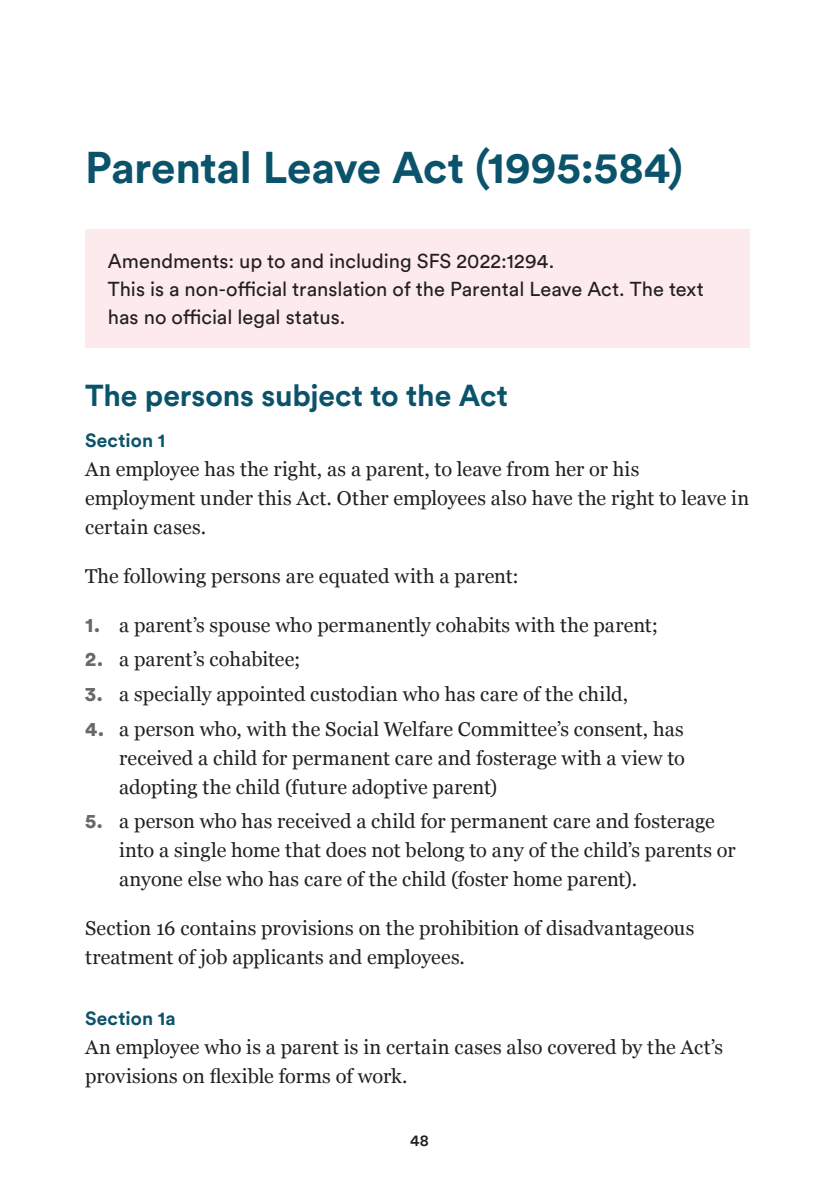
<style>
.page{position:relative;width:840px;height:1191px;background:#fff}
.page>*{position:absolute;margin:0;border:0;box-sizing:border-box;transform-origin:0 0}
.t1{font:700 44px "Circular Pro";letter-spacing:-.005em;color:#0b536b}
.t2{font:700 30px "Circular Pro";letter-spacing:-.005em;color:#0b536b}
.t3{font:20px/29px "Georgia";color:#231f20}
.t4{font:20px/28px "Circular Pro";color:#231f20}
.t5{font:700 19px "Circular Pro";letter-spacing:.01em;color:#0b536b}
.t6{font:500 16px "Circular Pro";color:#231f20}
.s1{font-family:"Circular Pro";font-weight:900;color:#66696c}
</style>
<div class="page">
<div style="left:85px;top:229px;width:663px;height:118px;background:#fdeaec"></div>
<h1 class="t1" style="left:85px;top:137px;width:599px">Parental Leave Act (1995:584)</h1>
<p class="t4" style="left:108px;top:246px;width:597px">Amendments: up to and including SFS 2022:1294.<br>This is a non-official translation of the Parental Leave Act. The text has no official legal status.</p>
<h2 class="t2" style="left:85px;top:375px;width:424px">The persons subject to the Act</h2>
<h3 class="t5" style="left:85px;top:427px;width:82px">Section 1</h3>
<p class="t3" style="left:85px;top:453px;width:665px">An employee has the right, as a parent, to leave from her or his employment under this Act. Other employees also have the right to leave in certain cases.</p>
<p class="t3" style="left:85px;top:560px;width:435px">The following persons are equated with a parent:</p>
<p class="t3" style="left:85px;top:609px;width:574px"><span class="s1">1.</span> a parent’s spouse who permanently cohabits with the parent;</p>
<p class="t3" style="left:85px;top:644px;width:217px"><span class="s1">2.</span> a parent’s cohabitee;</p>
<p class="t3" style="left:85px;top:678px;width:544px"><span class="s1">3.</span> a specially appointed custodian who has care of the child,</p>
<p class="t3" style="left:119px;top:713px;width:567px;text-align:justify;text-indent:-34px"><span class="s1">4.</span> a person who, with the Social Welfare Committee’s consent, has received a child for permanent care and fosterage with a view to adopting the child (future adoptive parent)</p>
<p class="t3" style="left:119px;top:806px;width:617px;text-indent:-34px"><span class="s1">5.</span> a person who has received a child for permanent care and fosterage into a single home that does not belong to any of the child’s parents or anyone else who has care of the child (foster home parent).</p>
<p class="t3" style="left:85px;top:913px;width:610px">Section 16 contains provisions on the prohibition of disadvantageous treatment of job applicants and employees.</p>
<h3 class="t5" style="left:85px;top:1005px;width:92px">Section 1a</h3>
<p class="t3" style="left:85px;top:1031px;width:639px">An employee who is a parent is in certain cases also covered by the Act’s provisions on flexible forms of work.</p>
<p class="t6" style="left:410px;top:1129px;width:20px">48</p>
</div>
